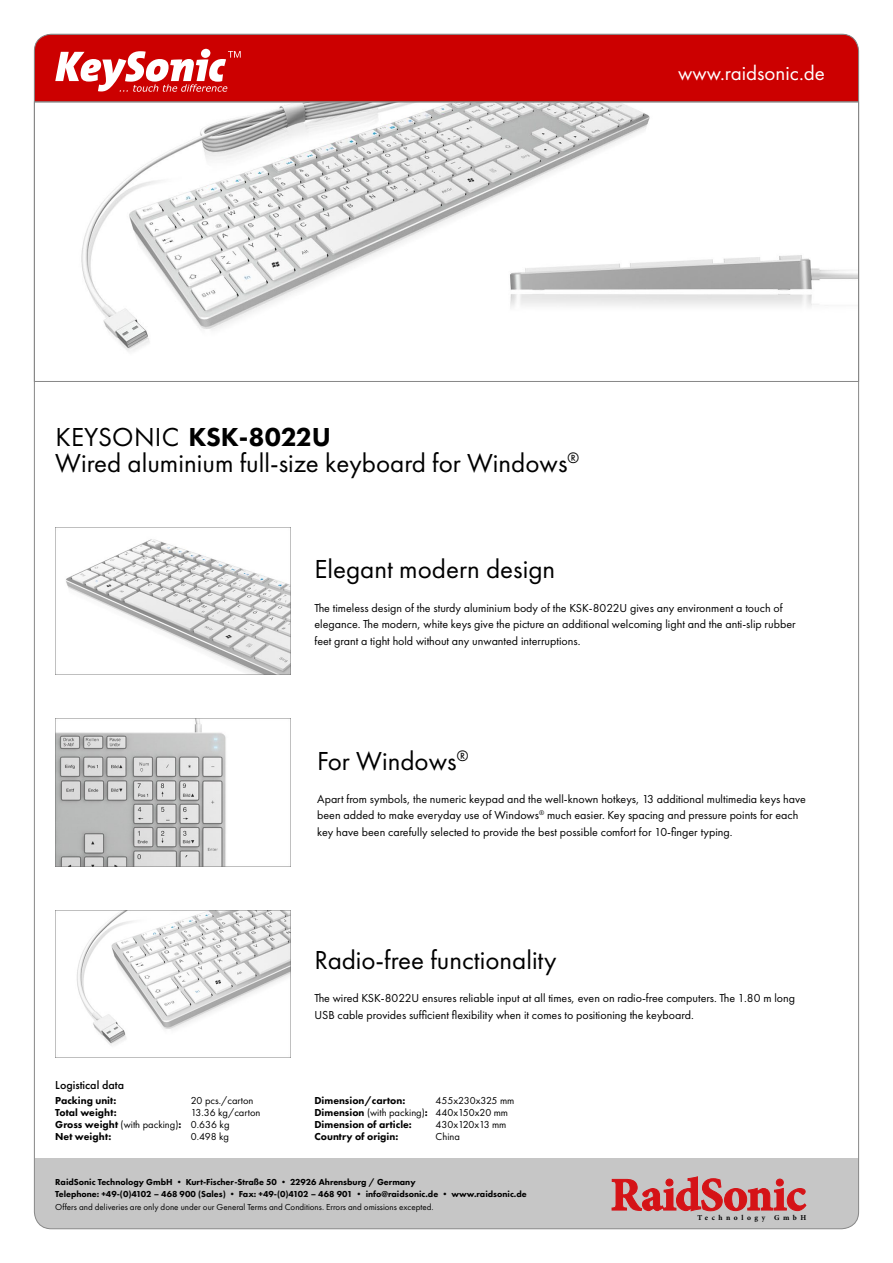
<style>
.page{position:relative;width:893px;height:1263px;background:#fff}
.page>*{position:absolute;margin:0;border:0;box-sizing:border-box;transform-origin:0 0}
.fließtext{font:27px "Futura PT";color:#000}
.Titel_icybox{font:27px "Futura PT";color:#000}
.Titel_icybox-2{font:800 27px "Futura PT";letter-spacing:-.005em;color:#000}
.t1{font:21px "Futura PT";color:#fff}
.fließtext-2{font:12px/16.5px "Futura PT";color:#000}
.t2{font:500 12px "Futura PT";color:#000}
.t3{font:10.5px "Futura PT";color:#000}
.t4{font:800 10.5px "Futura PT";color:#000}
.Fuß{font:800 9px "Futura PT";color:#000}
.Fuß-2{font:9px "Futura PT";color:#000}
.t5{font:700 7.5px "Minion Pro";letter-spacing:.47em;color:#000}
.s1{font-weight:400}
.s2{font-weight:800}
</style>
<div class="page">
<svg style="left:36px;top:102px;width:821px;height:280px"></svg>
<img style="left:55px;top:528px;width:236px;height:147px">
<img style="left:55px;top:719px;width:236px;height:147px">
<img style="left:55px;top:910px;width:236px;height:147px">
<div style="left:34px;top:1159px;width:825px;height:70px;background:#c6c6c6"></div>
<svg style="left:612px;top:1176px;width:194px;height:35px"></svg>
<div style="left:34px;top:34px;width:825px;height:68px;background:#c00"></div>
<svg style="left:55px;top:49px;width:186px;height:43px"></svg>
<p class="t1" style="left:678px;top:60px;width:148px">www.raidsonic.de</p>
<p class="Titel_icybox-2" style="left:55px;top:420px;width:277px"><span class="s1">KEYSONIC</span> KSK-8022U</p>
<p class="Titel_icybox" style="left:55px;top:447px;width:525px">Wired aluminium full-size keyboard for Windows<sup>®</sup></p>
<p class="fließtext" style="left:314px;top:553px;width:242px">Elegant modern design</p>
<p class="fließtext-2" style="left:314px;top:599px;width:483px">The timeless design of the sturdy aluminium body of the KSK-8022U gives any environment a touch of elegance. The modern, white keys give the picture an additional welcoming light and the anti-slip rubber feet grant a tight hold without any unwanted interruptions.</p>
<p class="fließtext" style="left:317px;top:745px;width:153px">For Windows<sup>®</sup></p>
<p class="fließtext-2" style="left:317px;top:790px;width:490px">Apart from symbols, the numeric keypad and the well-known hotkeys, 13 additional multimedia keys have been added to make everyday use of Windows<sup>®</sup> much easier. Key spacing and pressure points for each key have been carefully selected to provide the best possible comfort for 10-finger typing.</p>
<p class="fließtext" style="left:314px;top:944px;width:244px">Radio-free functionality</p>
<p class="fließtext-2" style="left:314px;top:990px;width:482px">The wired KSK-8022U ensures reliable input at all times, even on radio-free computers. The 1.80 m long<br>USB cable provides sufficient flexibility when it comes to positioning the keyboard.</p>
<p class="t2" style="left:55px;top:1078px;width:70px">Logistical data</p>
<p class="t4" style="left:55px;top:1094px;width:63px">Packing unit:</p>
<p class="t4" style="left:55px;top:1106px;width:63px">Total weight:</p>
<p class="t3" style="left:55px;top:1118px;width:128px"><span class="s2">Gross weight</span> (with packing)<span class="s2">:</span></p>
<p class="t4" style="left:55px;top:1130px;width:58px">Net weight:</p>
<p class="t3" style="left:191px;top:1094px;width:64px">20 pcs./carton</p>
<p class="t3" style="left:191px;top:1106px;width:71px">13.36 kg/carton</p>
<p class="t3" style="left:191px;top:1118px;width:40px">0.636 kg</p>
<p class="t3" style="left:191px;top:1130px;width:40px">0.498 kg</p>
<p class="t4" style="left:314px;top:1094px;width:92px">Dimension/carton:</p>
<p class="t3" style="left:314px;top:1106px;width:115px"><span class="s2">Dimension</span> (with packing)<span class="s2">:</span></p>
<p class="t4" style="left:314px;top:1118px;width:99px">Dimension of article:</p>
<p class="t4" style="left:314px;top:1130px;width:85px">Country of origin:</p>
<p class="Fuß" style="left:55px;top:1176px;width:362px">RaidSonic Technology GmbH • Kurt-Fischer-Straße 50 • 22926 Ahrensburg / Germany</p>
<p class="Fuß" style="left:55px;top:1188px;width:473px">Telephone: +49-(0)4102 – 468 900 (Sales) • Fax: +49-(0)4102 – 468 901 • info@raidsonic.de • www.raidsonic.de</p>
<p class="Fuß-2" style="left:55px;top:1202px;width:380px">Offers and deliveries are only done under our General Terms and Conditions. Errors and omissions excepted.</p>
<p class="t3" style="left:436px;top:1094px;width:80px">455x230x325 mm</p>
<p class="t3" style="left:436px;top:1106px;width:74px">440x150x20 mm</p>
<p class="t3" style="left:436px;top:1118px;width:72px">430x120x13 mm</p>
<p class="t3" style="left:436px;top:1130px;width:26px">China</p>
<p class="t5" style="left:697px;top:1212px;width:110px">Technology GmbH</p>
</div>
